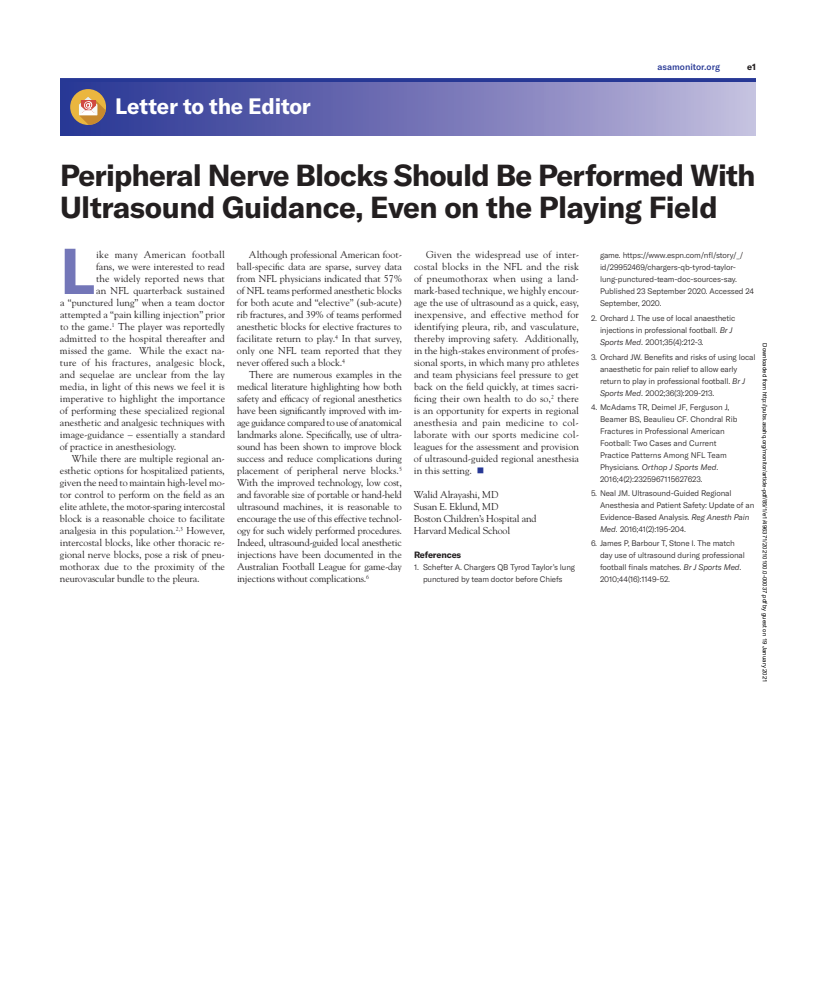
<style>
.page{position:relative;width:816px;height:996px;background:#fff}
.page>*{position:absolute;margin:0;border:0;box-sizing:border-box;transform-origin:0 0}
.t1{font:700 63.7px "GT America";color:#7376b8}
.t2{font:700 30px/32px "GT America";letter-spacing:-.02em;color:#231f20}
.t3{font:700 22px "GT America";letter-spacing:-.01em;color:#fff}
.t4{font:10px/12px "Goudy";letter-spacing:-.005em;color:#231f20;text-align:justify}
.t5{font:10px "Goudy";letter-spacing:-.025em;color:#231f20}
.t6{font:10px "Goudy";letter-spacing:.02em;color:#231f20}
.t7{font:10px "Goudy";letter-spacing:.015em;color:#231f20}
.t8{font:10px "Goudy";letter-spacing:.025em;color:#231f20}
.t9{font:500 9px "GT America";color:#273895}
.t10{font:700 9px "GT America";letter-spacing:-.015em;color:#231f20}
.t11{font:300 8px/12px "GT America";letter-spacing:-.015em;color:#231f20}
.t12{font:6px "Arial";color:#000}
.s1{color:#273895}
.s2{font-style:italic}
</style>
<div class="page">
<hr style="left:60px;top:78px;width:696px;height:4px;background:#273895">
<div style="left:60px;top:82px;width:696px;height:54px;background:linear-gradient(to right,#253091,#c1b9dc)"></div>
<div style="left:70px;top:89px;width:36px;height:36px;background:#eab63f;border-radius:50%"></div>
<svg style="left:79px;top:97px;width:27px;height:28px"></svg>
<p class="t3" style="left:115px;top:93px;width:197px">Letter to the Editor</p>
<p class="t9" style="left:658px;top:61px;width:64px">asamonitor.org</p>
<p class="t10" style="left:747px;top:61px;width:10px">e1</p>
<p class="t2" style="left:60px;top:158px;width:697px">Peripheral Nerve Blocks Should Be Performed With<br>Ultrasound Guidance, Even on the Playing Field</p>
<p class="t1" style="left:60px;top:232px;width:36px">L</p>
<p class="t8" style="left:96px;top:248px;width:130px">ike many American football</p>
<p class="t4" style="left:249px;top:248px;width:155px">Although professional American foot-</p>
<p class="t4" style="left:237px;top:260px;width:166px">ball-specific data are sparse, survey data</p>
<p class="t4" style="left:237px;top:272px;width:167px">from NFL physicians indicated that 57%</p>
<p class="t4" style="left:237px;top:284px;width:166px">of NFL teams performed anesthetic blocks</p>
<p class="t4" style="left:237px;top:296px;width:166px">for both acute and “elective” (sub-acute)</p>
<p class="t4" style="left:237px;top:308px;width:166px">rib fractures, and 39% of teams performed</p>
<p class="t4" style="left:237px;top:320px;width:166px">anesthetic blocks for elective fractures to</p>
<p class="t4" style="left:237px;top:332px;width:166px">facilitate return to play.<sup>4</sup> In that survey,</p>
<p class="t4" style="left:237px;top:344px;width:167px">only one NFL team reported that they</p>
<p class="t4" style="left:237px;top:356px;width:110px">never offered such a block.<sup>4</sup></p>
<p class="t4" style="left:249px;top:368px;width:155px">There are numerous examples in the</p>
<p class="t4" style="left:237px;top:380px;width:167px">medical literature highlighting how both</p>
<p class="t4" style="left:237px;top:392px;width:166px">safety and efficacy of regional anesthetics</p>
<p class="t4" style="left:237px;top:404px;width:167px">have been significantly improved with im-</p>
<p class="t5" style="left:237px;top:416px;width:167px">age guidance compared to use of anatomical</p>
<p class="t4" style="left:237px;top:428px;width:167px">landmarks alone. Specifically, use of ultra-</p>
<p class="t4" style="left:237px;top:440px;width:166px">sound has been shown to improve block</p>
<p class="t4" style="left:237px;top:452px;width:166px">success and reduce complications during</p>
<p class="t4" style="left:237px;top:464px;width:166px">placement of peripheral nerve blocks.<sup>5</sup></p>
<p class="t4" style="left:237px;top:476px;width:166px">With the improved technology, low cost,</p>
<p class="t4" style="left:237px;top:488px;width:166px">and favorable size of portable or hand-held</p>
<p class="t4" style="left:237px;top:500px;width:166px">ultrasound machines, it is reasonable to</p>
<p class="t4" style="left:237px;top:512px;width:166px">encourage the use of this effective technol-</p>
<p class="t4" style="left:237px;top:524px;width:167px">ogy for such widely performed procedures.</p>
<p class="t4" style="left:237px;top:536px;width:167px">Indeed, ultrasound-guided local anesthetic</p>
<p class="t4" style="left:237px;top:548px;width:166px">injections have been documented in the</p>
<p class="t4" style="left:237px;top:560px;width:166px">Australian Football League for game-day</p>
<p class="t4" style="left:237px;top:572px;width:134px">injections without complications.<sup>6</sup></p>
<p class="t4" style="left:414px;top:248px;width:167px;text-indent:12px">Given the widespread use of inter&shy;costal blocks in the NFL and the risk of pneumothorax when using a land&shy;mark-based technique, we highly encour&shy;age the use of ultrasound as a quick, easy, inexpensive, and effective method for identifying pleura, rib, and vasculature, thereby improving safety. Additionally, in the high-stakes environment of profes&shy;sional sports, in which many pro athletes and team physicians feel pressure to get back on the field quickly, at times sacri&shy;ficing their own health to do so,<sup>2</sup> there is an opportunity for experts in regional anesthesia and pain medicine to col&shy;laborate with our sports medicine col&shy;leagues for the assessment and provision of ultrasound-guided regional anesthesia in this setting. <span class="s1">■</span></p>
<p class="t4" style="left:414px;top:488px;width:124px;text-align:left">Walid Alrayashi, MD<br>Susan E. Eklund, MD<br>Boston Children’s Hospital and<br>Harvard Medical School</p>
<p class="t10" style="left:414px;top:549px;width:49px">References</p>
<p class="t11" style="left:414px;top:561px;width:163px;text-align:center">1. Schefter A. Chargers QB Tyrod Taylor’s lung punctured by team doctor before Chiefs</p>
<p class="t11" style="left:600px;top:249px;width:156px">game. https://www.espn.com/nfl/story/_/ id/29952469/chargers-qb-tyrod-taylor&shy;lung-punctured-team-doc-sources-say.<br>Published 23 September 2020. Accessed 24<br>September, 2020.</p>
<p class="t11" style="left:600px;top:312px;width:137px;text-indent:-9px">2. Orchard J. The use of local anaesthetic injections in professional football. <span class="s2">Br J<br>Sports Med</span>. 2001;35(4):212-3.</p>
<p class="t11" style="left:600px;top:351px;width:157px;text-indent:-9px">3. Orchard JW. Benefits and risks of using local anaesthetic for pain relief to allow early return to play in professional football. <span class="s2">Br J Sports Med</span>. 2002;36(3):209-213.</p>
<p class="t11" style="left:600px;top:401px;width:139px;text-indent:-9px">4. McAdams TR, Deimel JF, Ferguson J, Beamer BS, Beaulieu CF. Chondral Rib Fractures in Professional American Football: Two Cases and Current Practice Patterns Among NFL Team Physicians. <span class="s2">Orthop J Sports Med</span>.<br>2016;4(2):2325967115627623.</p>
<p class="t11" style="left:600px;top:487px;width:156px;text-indent:-9px">5. Neal JM. Ultrasound-Guided Regional Anesthesia and Patient Safety: Update of an Evidence-Based Analysis. <span class="s2">Reg Anesth Pain Med</span>. 2016;41(2):195-204.</p>
<p class="t11" style="left:600px;top:538px;width:146px;text-indent:-9px">6. James P, Barbour T, Stone I. The match day use of ultrasound during professional football finals matches. <span class="s2">Br J Sports Med</span>.<br>2010;44(16):1149-52.</p>
<p class="t4" style="left:96px;top:260px;width:130px">fans, we were interested to read</p>
<p class="t4" style="left:96px;top:272px;width:130px">the widely reported news that</p>
<p class="t4" style="left:96px;top:284px;width:130px">an NFL quarterback sustained</p>
<p class="t4" style="left:60px;top:296px;width:166px">a “punctured lung” when a team doctor</p>
<p class="t4" style="left:60px;top:308px;width:167px">attempted a “pain killing injection” prior</p>
<p class="t4" style="left:60px;top:320px;width:167px">to the game.<sup>1</sup> The player was reportedly</p>
<p class="t4" style="left:60px;top:332px;width:166px">admitted to the hospital thereafter and</p>
<p class="t4" style="left:60px;top:344px;width:166px">missed the game. While the exact na-</p>
<p class="t6" style="left:60px;top:356px;width:167px">ture of his fractures, analgesic block,</p>
<p class="t7" style="left:60px;top:368px;width:166px">and sequelae are unclear from the lay</p>
<p class="t4" style="left:60px;top:380px;width:166px">media, in light of this news we feel it is</p>
<p class="t4" style="left:60px;top:392px;width:167px">imperative to highlight the importance</p>
<p class="t4" style="left:60px;top:404px;width:167px">of performing these specialized regional</p>
<p class="t4" style="left:60px;top:416px;width:167px">anesthetic and analgesic techniques with</p>
<p class="t4" style="left:60px;top:428px;width:167px">image-guidance – essentially a standard</p>
<p class="t4" style="left:60px;top:440px;width:118px">of practice in anesthesiology.</p>
<p class="t4" style="left:72px;top:452px;width:154px">While there are multiple regional an-</p>
<p class="t4" style="left:60px;top:464px;width:166px">esthetic options for hospitalized patients,</p>
<p class="t4" style="left:60px;top:476px;width:167px">given the need to maintain high-level mo-</p>
<p class="t4" style="left:60px;top:488px;width:166px">tor control to perform on the field as an</p>
<p class="t4" style="left:60px;top:500px;width:167px">elite athlete, the motor-sparing intercostal</p>
<p class="t4" style="left:60px;top:512px;width:167px">block is a reasonable choice to facilitate</p>
<p class="t4" style="left:60px;top:524px;width:166px">analgesia in this population.<sup>2,3</sup> However,</p>
<p class="t4" style="left:60px;top:536px;width:166px">intercostal blocks, like other thoracic re-</p>
<p class="t4" style="left:60px;top:548px;width:166px">gional nerve blocks, pose a risk of pneu-</p>
<p class="t4" style="left:60px;top:560px;width:167px">mothorax due to the proximity of the</p>
<p class="t4" style="left:60px;top:572px;width:141px">neurovascular bundle to the pleura.</p>
<p class="t12" style="left:767px;top:343px;width:341px;rotate:90deg">Downloaded from http://pubs.asahq.org/monitor/article-pdf/85/1/e1/496371/20210100.0-00037.pdf by guest on 19 January 2021</p>
</div>
